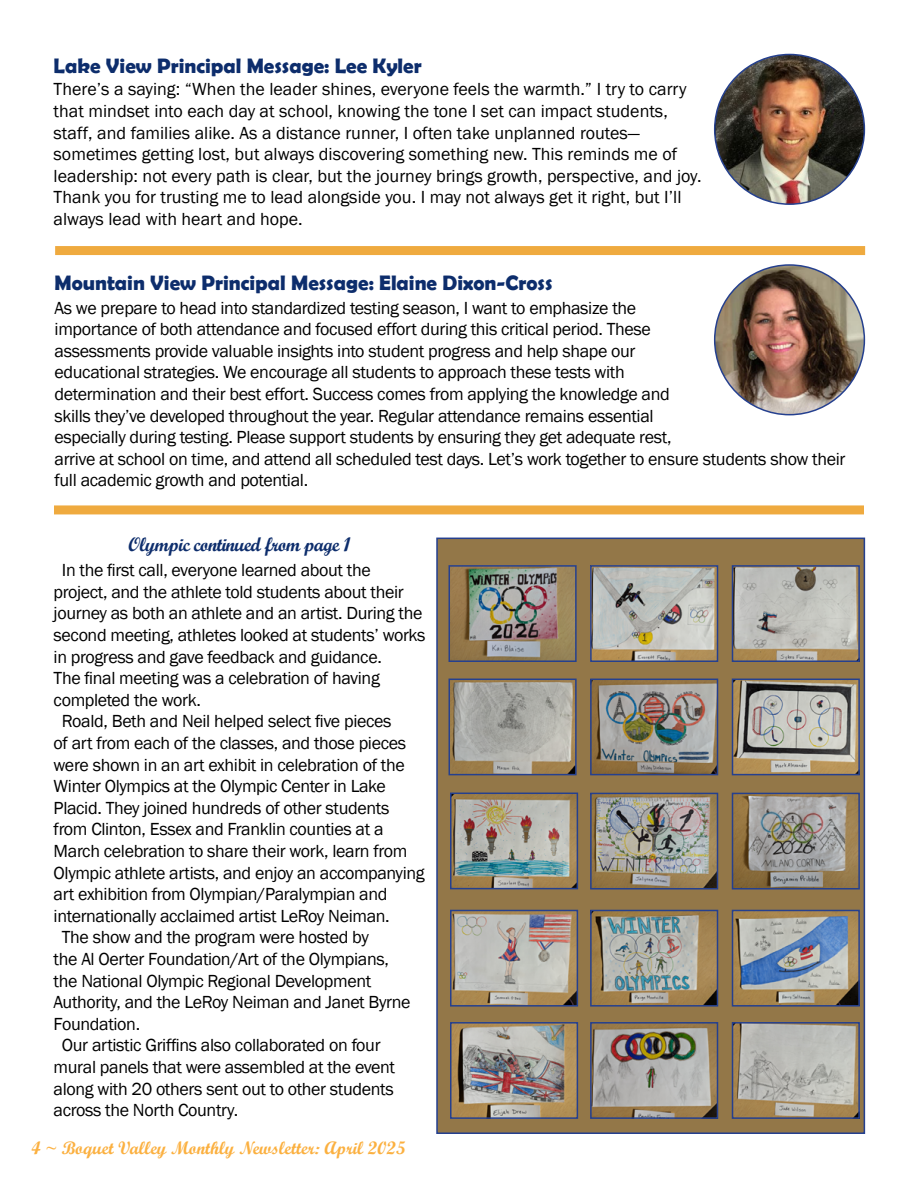
<style>
.page{position:relative;width:918px;height:1188px;background:#fff}
.page>*{position:absolute;margin:0;border:0;box-sizing:border-box;transform-origin:0 0}
.t1{font:700 21px "Berlin Sans FB Demi";color:#0d2d6c}
.t2{font:19.5px "Script MT Bold";letter-spacing:-.03em;color:#0d2d6c}
.t3{font:18px/21.6px "Franklin Gothic";letter-spacing:-.02em;color:#000}
.t4{font:18px/21.6px "Franklin Gothic";color:#000}
.t5{font:18px "Script MT Bold";color:#fbb040}
</style>
<div class="page">
<div style="left:436px;top:538px;width:429px;height:596px;background:#937748;border:2px solid #25408f"></div>
<div style="left:55px;top:246px;width:810px;height:9px;background:#efaa3f"></div>
<img style="left:715px;top:54px;width:149px;height:150px;border-radius:75px">
<img style="left:715px;top:265px;width:149px;height:150px;border-radius:75px">
<div style="left:54px;top:505px;width:810px;height:9px;background:#efaa3f"></div>
<img style="left:593px;top:913px;width:122px;height:91px">
<div style="left:590px;top:910px;width:128px;height:97px;border:2px solid #25408f"></div>
<img style="left:452px;top:682px;width:122px;height:90px">
<div style="left:449px;top:679px;width:128px;height:96px;border:2px solid #25408f"></div>
<img style="left:453px;top:913px;width:122px;height:91px">
<div style="left:450px;top:910px;width:128px;height:97px;border:2px solid #25408f"></div>
<img style="left:453px;top:1025px;width:122px;height:91px">
<div style="left:450px;top:1022px;width:128px;height:97px;border:2px solid #25408f"></div>
<img style="left:593px;top:568px;width:122px;height:91px">
<div style="left:590px;top:565px;width:128px;height:97px;border:2px solid #25408f"></div>
<img style="left:735px;top:568px;width:122px;height:91px">
<div style="left:732px;top:565px;width:128px;height:97px;border:2px solid #25408f"></div>
<img style="left:593px;top:682px;width:122px;height:90px">
<div style="left:590px;top:679px;width:128px;height:96px;border:2px solid #25408f"></div>
<img style="left:735px;top:796px;width:122px;height:91px">
<div style="left:732px;top:793px;width:128px;height:97px;border:2px solid #25408f"></div>
<img style="left:452px;top:568px;width:122px;height:91px">
<div style="left:449px;top:565px;width:128px;height:97px;border:2px solid #25408f"></div>
<img style="left:593px;top:796px;width:122px;height:91px">
<div style="left:590px;top:793px;width:128px;height:97px;border:2px solid #25408f"></div>
<img style="left:593px;top:1027px;width:122px;height:89px">
<div style="left:590px;top:1022px;width:128px;height:97px;border:2px solid #25408f"></div>
<img style="left:735px;top:913px;width:122px;height:91px">
<div style="left:732px;top:910px;width:128px;height:97px;border:2px solid #25408f"></div>
<img style="left:735px;top:1025px;width:122px;height:91px">
<div style="left:732px;top:1022px;width:128px;height:97px;border:2px solid #25408f"></div>
<img style="left:735px;top:682px;width:122px;height:90px">
<div style="left:732px;top:679px;width:128px;height:96px;border:2px solid #25408f"></div>
<img style="left:453px;top:796px;width:122px;height:90px">
<div style="left:450px;top:793px;width:128px;height:96px;border:2px solid #25408f"></div>
<p class="t1" style="left:54px;top:53px;width:370px">Lake View Principal Message: Lee Kyler</p>
<p class="t4" style="left:54px;top:79px;width:649px">There’s a saying: “When the leader shines, everyone feels the warmth.” I try to carry that mindset into each day at school, knowing the tone I set can impact students, staff, and families alike. As a distance runner, I often take unplanned routes— sometimes getting lost, but always discovering something new. This reminds me of leadership: not every path is clear, but the journey brings growth, perspective, and joy.<br>Thank you for trusting me to lead alongside you. I may not always get it right, but I’ll always lead with heart and hope.</p>
<p class="t1" style="left:55px;top:270px;width:499px">Mountain View Principal Message: Elaine Dixon-Cross</p>
<p class="t3" style="left:55px;top:297px;width:792px">As we prepare to head into standardized testing season, I want to emphasize the<br>importance of both attendance and focused effort during this critical period. These<br>assessments provide valuable insights into student progress and help shape our<br>educational strategies. We encourage all students to approach these tests with<br>determination and their best effort. Success comes from applying the knowledge and<br>skills they’ve developed throughout the year. Regular attendance remains essential<br>especially during testing. Please support students by ensuring they get adequate rest,<br>arrive at school on time, and attend all scheduled test days. Let’s work together to ensure students show their full academic growth and potential.</p>
<p class="t2" style="left:128px;top:533px;width:225px">Olympic continued from page 1</p>
<p class="t3" style="left:62px;top:560px;width:310px">In the first call, everyone learned about the</p>
<p class="t3" style="left:54px;top:581px;width:352px">project, and the athlete told students about their</p>
<p class="t3" style="left:54px;top:603px;width:370px">journey as both an athlete and an artist. During the</p>
<p class="t3" style="left:54px;top:625px;width:373px">second meeting, athletes looked at students’ works</p>
<p class="t3" style="left:54px;top:646px;width:330px">in progress and gave feedback and guidance.</p>
<p class="t3" style="left:54px;top:668px;width:328px">The final meeting was a celebration of having</p>
<p class="t3" style="left:54px;top:689px;width:149px">completed the work.</p>
<p class="t3" style="left:62px;top:711px;width:331px">Roald, Beth and Neil helped select five pieces</p>
<p class="t3" style="left:54px;top:733px;width:354px">of art from each of the classes, and those pieces</p>
<p class="t3" style="left:54px;top:754px;width:353px">were shown in an art exhibit in celebration of the</p>
<p class="t3" style="left:54px;top:776px;width:334px">Winter Olympics at the Olympic Center in Lake</p>
<p class="t3" style="left:54px;top:797px;width:337px">Placid. They joined hundreds of other students</p>
<p class="t3" style="left:54px;top:819px;width:331px">from Clinton, Essex and Franklin counties at a</p>
<p class="t3" style="left:54px;top:841px;width:355px">March celebration to share their work, learn from</p>
<p class="t3" style="left:54px;top:862px;width:373px">Olympic athlete artists, and enjoy an accompanying</p>
<p class="t3" style="left:54px;top:884px;width:335px">art exhibition from Olympian/Paralympian and</p>
<p class="t3" style="left:54px;top:905px;width:338px">internationally acclaimed artist LeRoy Neiman.</p>
<p class="t3" style="left:62px;top:927px;width:308px">The show and the program were hosted by</p>
<p class="t3" style="left:54px;top:949px;width:337px">the Al Oerter Foundation/Art of the Olympians,</p>
<p class="t3" style="left:54px;top:970px;width:319px">the National Olympic Regional Development</p>
<p class="t3" style="left:54px;top:992px;width:358px">Authority, and the LeRoy Neiman and Janet Byrne</p>
<p class="t3" style="left:54px;top:1013px;width:88px">Foundation.</p>
<p class="t3" style="left:62px;top:1035px;width:320px">Our artistic Griffins also collaborated on four</p>
<p class="t3" style="left:54px;top:1057px;width:343px">mural panels that were assembled at the event</p>
<p class="t3" style="left:54px;top:1078px;width:342px">along with 20 others sent out to other students</p>
<p class="t3" style="left:54px;top:1100px;width:186px">across the North Country.</p>
<p class="t5" style="left:32px;top:1137px;width:375px">4 ~ Boquet Valley Monthly Newsletter: April 2025</p>
</div>
